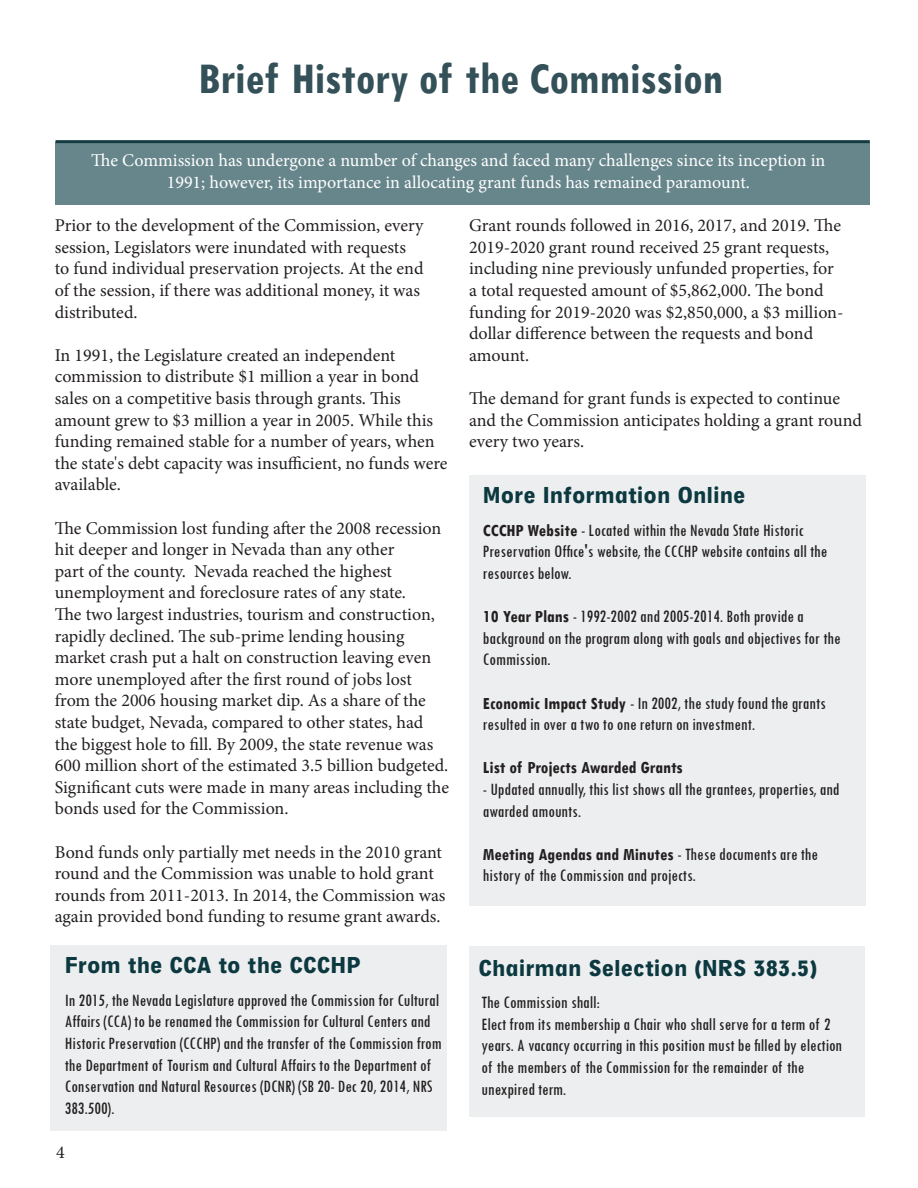
<style>
.page{position:relative;width:918px;height:1188px;background:#fff}
.page>*{position:absolute;margin:0;border:0;box-sizing:border-box;transform-origin:0 0}
.t1{font:700 condensed 46.5px "Tw Cen";color:#345058}
.t2{font:900 24px "Neuzeit Gro Con";color:#0c3840}
.t3{font:18px/21.6px "Minion Pro";color:#231f20}
.t4{font:condensed 18px/21.6px "Tw Cen";color:#231f20}
.t5{font:18px/21.6px "Minion Pro";color:#fff;text-align:center}
.t6{font:700 condensed 18px "Tw Cen";color:#231f20}
.s1{font-weight:700}
</style>
<div class="page">
<div style="left:51px;top:946px;width:396px;height:185px;background:#eceeef"></div>
<div style="left:56px;top:142px;width:814px;height:62px;background:#67868b"></div>
<hr style="left:56px;top:140px;width:814px;height:3px;background:#143c40">
<div style="left:469px;top:476px;width:396px;height:430px;background:#eceeef"></div>
<div style="left:469px;top:946px;width:395px;height:170px;background:#eceeef"></div>
<p class="t1" style="left:198px;top:51px;width:526px">Brief History of the Commission</p>
<p class="t5" style="left:91px;top:150px;width:736px">The Commission has undergone a number of changes and faced many challenges since its inception in<br>1991; however, its importance in allocating grant funds has remained paramount.</p>
<p class="t3" style="left:55px;top:215px;width:370px">Prior to the development of the Commission, every session, Legislators were inundated with requests to fund individual preservation projects. At the end of the session, if there was additional money, it was distributed.</p>
<p class="t3" style="left:55px;top:344px;width:394px">In 1991, the Legislature created an independent commission to distribute $1 million a year in bond sales on a competitive basis through grants. This amount grew to $3 million a year in 2005. While this funding remained stable for a number of years, when the state's debt capacity was insufficient, no funds were available.</p>
<p class="t3" style="left:55px;top:517px;width:396px">The Commission lost funding after the 2008 recession hit deeper and longer in Nevada than any other<br>part of the county. Nevada reached the highest unemployment and foreclosure rates of any state.<br>The two largest industries, tourism and construction, rapidly declined. The sub-prime lending housing market crash put a halt on construction leaving even more unemployed after the first round of jobs lost from the 2006 housing market dip. As a share of the state budget, Nevada, compared to other states, had the biggest hole to fill. By 2009, the state revenue was 600 million short of the estimated 3.5 billion budgeted.<br>Significant cuts were made in many areas including the bonds used for the Commission.</p>
<p class="t3" style="left:55px;top:841px;width:392px">Bond funds only partially met needs in the 2010 grant round and the Commission was unable to hold grant rounds from 2011-2013. In 2014, the Commission was again provided bond funding to resume grant awards.</p>
<p class="t2" style="left:65px;top:952px;width:297px">From the CCA to the CCCHP</p>
<p class="t4" style="left:65px;top:989px;width:378px">In 2015, the Nevada Legislature approved the Commission for Cultural Affairs (CCA) to be renamed the Commission for Cultural Centers and Historic Preservation (CCCHP) and the transfer of the Commission from the Department of Tourism and Cultural Affairs to the Department of Conservation and Natural Resources (DCNR) (SB 20- Dec 20, 2014, NRS 383.500).</p>
<p class="t3" style="left:56px;top:1141px;width:10px">4</p>
<p class="t3" style="left:469px;top:215px;width:376px">Grant rounds followed in 2016, 2017, and 2019. The 2019-2020 grant round received 25 grant requests, including nine previously unfunded properties, for a total requested amount of $5,862,000. The bond funding for 2019-2020 was $2,850,000, a $3 million&shy;dollar difference between the requests and bond amount.</p>
<p class="t3" style="left:469px;top:388px;width:394px">The demand for grant funds is expected to continue and the Commission anticipates holding a grant round every two years.</p>
<p class="t2" style="left:483px;top:482px;width:264px">More Information Online</p>
<p class="t4" style="left:483px;top:519px;width:346px"><span class="s1">CCCHP Website</span> - Located within the Nevada State Historic<br>Preservation Office's website, the CCCHP website contains all the resources below.</p>
<p class="t4" style="left:483px;top:605px;width:359px"><span class="s1">10 Year Plans</span> - 1992-2002 and 2005-2014. Both provide a background on the program along with goals and objectives for the<br>Commission.</p>
<p class="t4" style="left:483px;top:692px;width:344px"><span class="s1">Economic Impact Study</span> - In 2002, the study found the grants resulted in over a two to one return on investment.</p>
<p class="t6" style="left:483px;top:757px;width:201px">List of Projects Awarded Grants</p>
<p class="t4" style="left:483px;top:778px;width:358px">- Updated annually, this list shows all the grantees, properties, and awarded amounts.</p>
<p class="t4" style="left:483px;top:843px;width:337px"><span class="s1">Meeting Agendas and Minutes</span> - These documents are the history of the Commission and projects.</p>
<p class="t2" style="left:479px;top:954px;width:340px">Chairman Selection (NRS 383.5)</p>
<p class="t4" style="left:482px;top:991px;width:120px">The Commission shall:</p>
<p class="t4" style="left:482px;top:1013px;width:362px">Elect from its membership a Chair who shall serve for a term of 2 years. A vacancy occurring in this position must be filled by election of the members of the Commission for the remainder of the unexpired term.</p>
</div>
